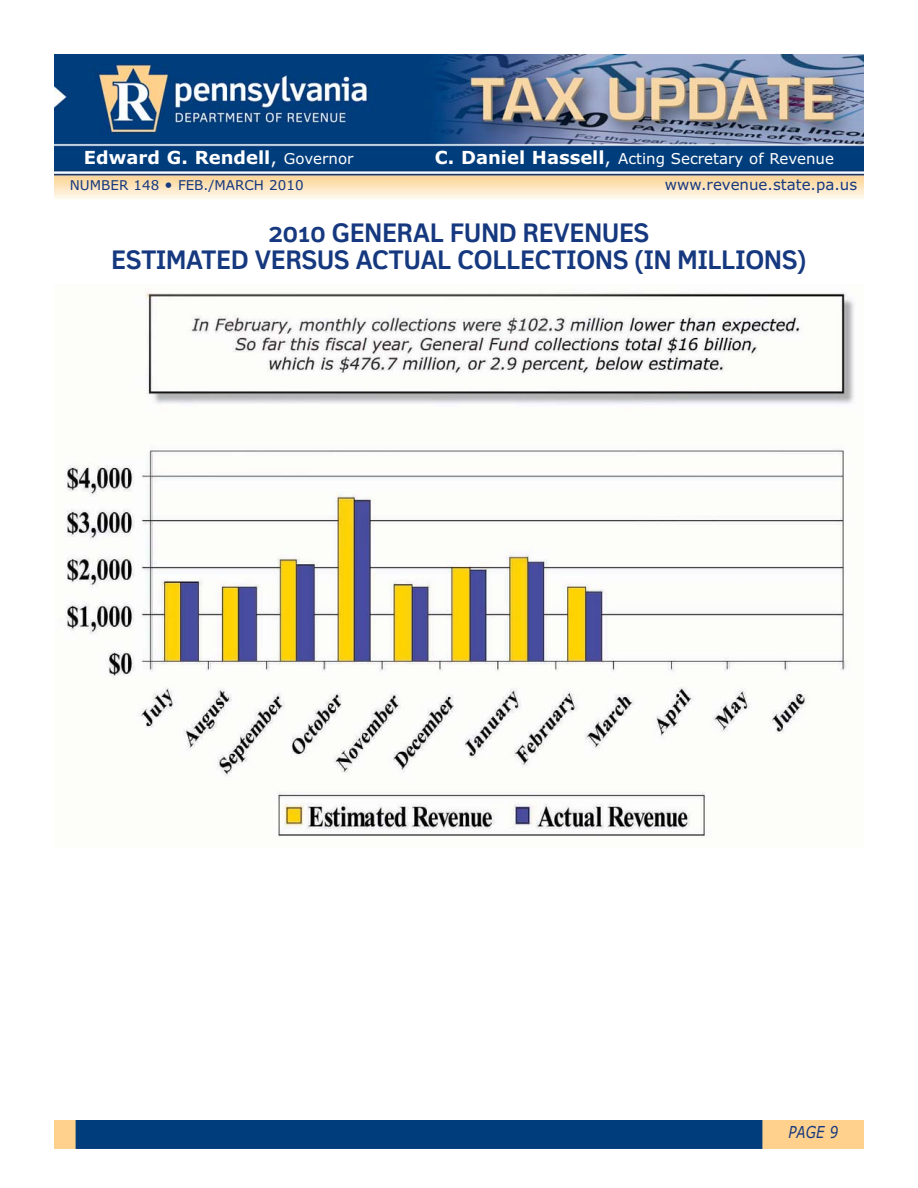
<style>
.page{position:relative;width:918px;height:1188px;background:#fff}
.page>*{position:absolute;margin:0;border:0;box-sizing:border-box;transform-origin:0 0}
.t1{font:700 25.5px/27px "Felbridge Std";color:#15387f;text-align:center;scale:.96 1}
.t2{font:700 18px "Verdana";color:#fff}
.t3{font:italic 16.5px "Verdana";color:#15387f;scale:.8 1}
.t4{font:15px "Verdana";color:#fff}
.t5{font:15px "Verdana";color:#15387f}
.t6{font:13.5px "Verdana";color:#15387f}
.s1{font-weight:400}
.s2{font-weight:400;font-size:15px}
.s3{font-weight:700;font-size:18px}
.s4{font-size:18px}
.s5{font-size:15px}
</style>
<div class="page">
<img style="left:54px;top:1120px;width:810px;height:28px">
<img style="left:54px;top:54px;width:810px;height:145px">
<img style="left:65px;top:289px;width:789px;height:548px">
<p class="t2" style="left:84px;top:151px;width:271px">Edward G. Rendell<span class="s1">,</span> <span class="s2">Governor</span></p>
<p class="t4" style="left:435px;top:153px;width:401px"><span class="s3">C. Daniel Hassell</span><span class="s4">,</span> Acting Secretary of Revenue</p>
<p class="t6" style="left:70px;top:180px;width:235px">NUMBER 148 <span class="s5">•</span> FEB./MARCH 2010</p>
<p class="t5" style="left:665px;top:178px;width:194px">www.revenue.state.pa.us</p>
<p class="t1" style="left:111px;top:220px;width:726px">2010 GENERAL FUND REVENUES<br>ESTIMATED VERSUS ACTUAL COLLECTIONS (IN MILLIONS)</p>
<p class="t3" style="left:788px;top:1126px;width:64px">PAGE 9</p>
</div>
